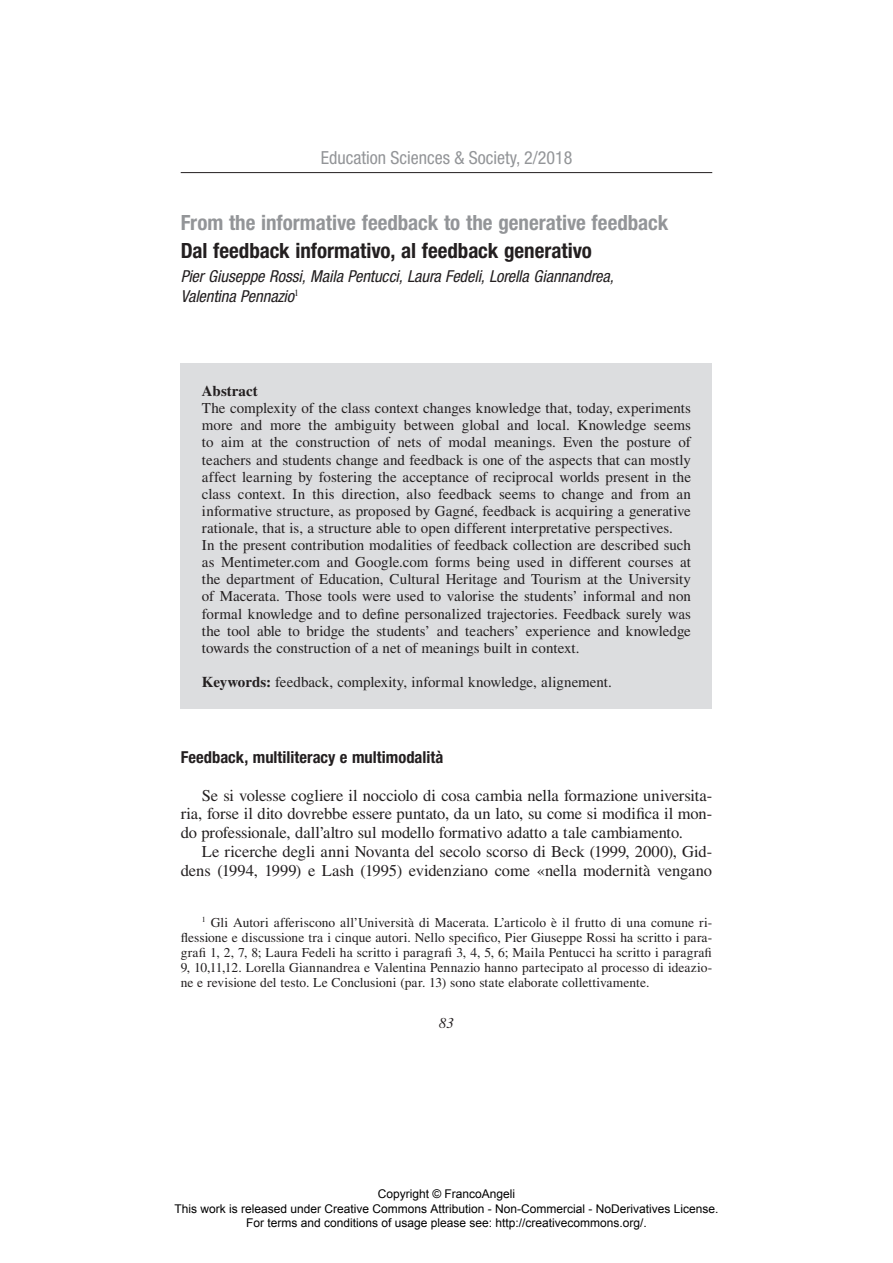
<style>
.page{position:relative;width:893px;height:1263px;background:#fff}
.page>*{position:absolute;margin:0;border:0;box-sizing:border-box;transform-origin:0 0}
.t1{font:700 condensed 21px "Helvetica Neue LT Std";color:#939598}
.t2{font:700 condensed 21px "Helvetica Neue LT Std";color:#231f20}
.t3{font:condensed 18px "Helvetica Neue LT Std";color:#939598}
.t4{font:16.5px/18.9px "Times LT Std";letter-spacing:-.005em;color:#231f20;text-align:justify}
.t5{font:italic condensed 16.5px/19.5px "Helvetica Neue LT Std";letter-spacing:-.005em;color:#231f20}
.t6{font:700 condensed 16.5px "Helvetica Neue LT Std";color:#231f20}
.t7{font:15px/17.1px "Times LT Std";color:#231f20}
.t8{font:700 15px "Times LT Std";letter-spacing:.005em;color:#231f20}
.t9{font:italic 15px "Times LT Std";color:#231f20}
.t10{font:13.5px/15px "Times LT Std";color:#231f20;text-align:justify}
.t11{font:12px/14.4px "Arial";color:#000;text-align:center}
.s1{font-weight:700}
</style>
<div class="page">
<hr style="left:181px;top:172px;width:531px;height:1px;background:#231f20">
<div style="left:181px;top:364px;width:531px;height:345px;background:#dcdddf"></div>
<p class="t3" style="left:321px;top:147px;width:253px">Education Sciences &amp; Society, 2/2018</p>
<h1 class="t1" style="left:181px;top:210px;width:489px">From the informative feedback to the generative feedback</h1>
<h1 class="t2" style="left:181px;top:238px;width:413px">Dal feedback informativo, al feedback generativo</h1>
<p class="t5" style="left:181px;top:267px;width:434px">Pier Giuseppe Rossi, Maila Pentucci, Laura Fedeli, Lorella Giannandrea,<br>Valentina Pennazio<sup>1</sup></p>
<p class="t8" style="left:202px;top:382px;width:57px">Abstract</p>
<p class="t7" style="left:202px;top:400px;width:491px">The complexity of the class context changes knowledge that, today, experiments more and more the ambiguity between global and local. Knowledge seems to aim at the construction of nets of modal meanings. Even the posture of teachers and students change and feedback is one of the aspects that can mostly affect learning by fostering the acceptance of reciprocal worlds present in the class context. In this direction, also feedback seems to change and from an informative structure, as proposed by Gagné, feedback is acquiring a generative rationale, that is, a structure able to open different interpretative perspectives.<br>In the present contribution modalities of feedback collection are described such as Mentimeter.com and Google.com forms being used in different courses at the department of Education, Cultural Heritage and Tourism at the University of Macerata. Those tools were used to valorise the students’ informal and non formal knowledge and to define personalized trajectories. Feedback surely was the tool able to bridge the students’ and teachers’ experience and knowledge towards the construction of a net of meanings built in context.</p>
<p class="t7" style="left:202px;top:673px;width:411px"><span class="s1">Keywords:</span> feedback, complexity, informal knowledge, alignement.</p>
<p class="t6" style="left:181px;top:747px;width:264px">Feedback, multiliteracy e multimodalità</p>
<p class="t4" style="left:181px;top:785px;width:533px;text-indent:21px">Se si volesse cogliere il nocciolo di cosa cambia nella formazione universita&shy;ria, forse il dito dovrebbe essere puntato, da un lato, su come si modifica il mon&shy;do professionale, dall’altro sul modello formativo adatto a tale cambiamento.</p>
<p class="t4" style="left:181px;top:842px;width:533px;text-align:right">Le ricerche degli anni Novanta del secolo scorso di Beck (1999, 2000), Gid&shy;dens (1994, 1999) e Lash (1995) evidenziano come «nella modernità vengano</p>
<p class="t10" style="left:181px;top:914px;width:533px;text-indent:21px"><sup>1</sup> Gli Autori afferiscono all’Università di Macerata. L’articolo è il frutto di una comune ri&shy;flessione e discussione tra i cinque autori. Nello specifico, Pier Giuseppe Rossi ha scritto i para&shy;grafi 1, 2, 7, 8; Laura Fedeli ha scritto i paragrafi 3, 4, 5, 6; Maila Pentucci ha scritto i paragrafi 9, 10,11,12. Lorella Giannandrea e Valentina Pennazio hanno partecipato al processo di ideazio&shy;ne e revisione del testo. Le Conclusioni (par. 13) sono state elaborate collettivamente.</p>
<p class="t9" style="left:439px;top:1014px;width:17px">83</p>
<p class="t11" style="left:174px;top:1187px;width:546px">Copyright © FrancoAngeli<br>This work is released under Creative Commons Attribution - Non-Commercial - NoDerivatives License.<br>For terms and conditions of usage please see: http://creativecommons.org/.</p>
</div>
